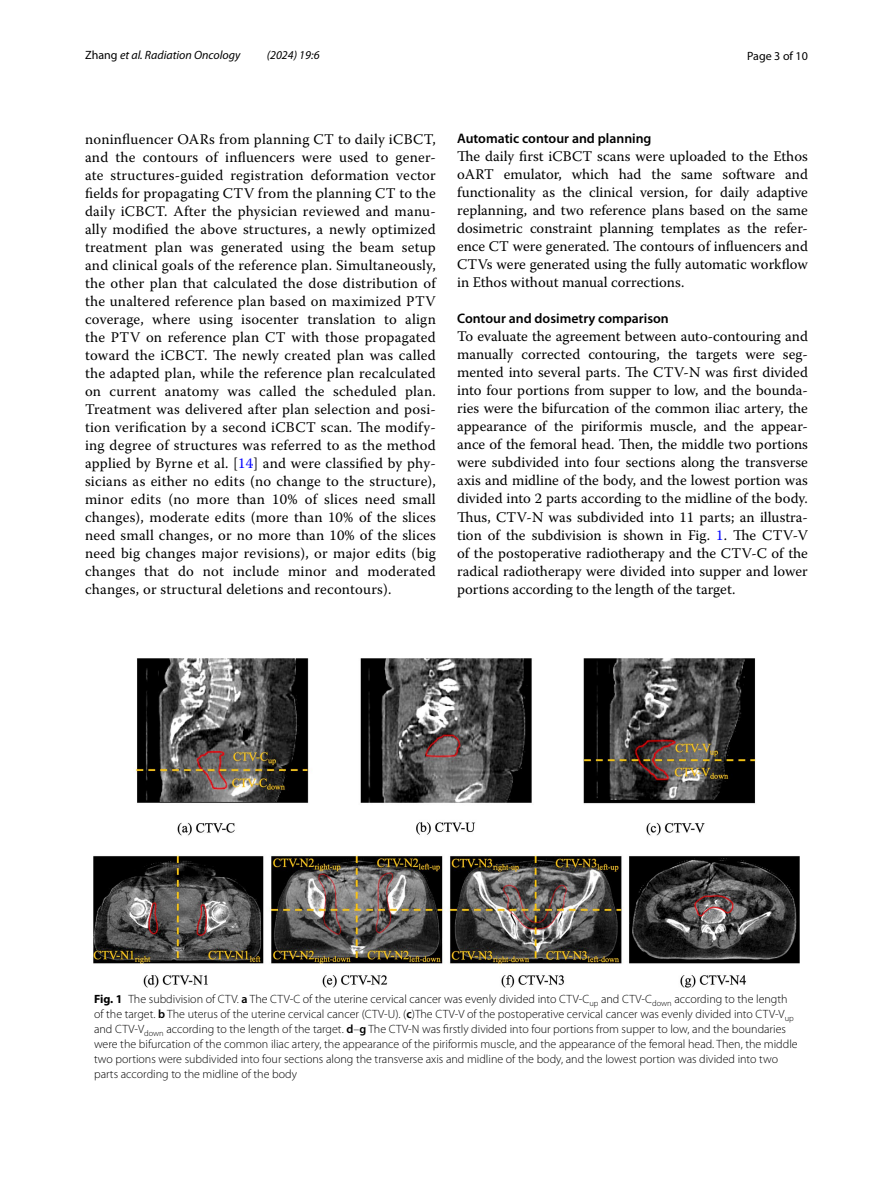
<style>
.page{position:relative;width:893px;height:1187px;background:#fff}
.page>*{position:absolute;margin:0;border:0;box-sizing:border-box;transform-origin:0 0}
.t1{font:14.7px/18px "Warnock Pro";color:#000;text-align:justify}
.t2{font:600 13.8px "Myriad Pro";color:#000}
.t3{font:300 12px/15px "Myriad Pro";color:#000}
.t4{font:italic 12px "Myriad Pro";color:#000}
.t5{font:12px "Myriad Pro";color:#000}
.s1{font-style:normal}
.s2{color:#00f}
.s3{font-weight:700}
.s4{font-weight:600}
</style>
<div class="page">
<img style="left:93px;top:658px;width:706px;height:329px">
<p class="t4" style="left:85px;top:48px;width:157px"><span class="s1">Zhang</span> et al. Radiation Oncology</p>
<p class="t4" style="left:267px;top:48px;width:54px">(2024) 19:6</p>
<p class="t5" style="left:747px;top:48px;width:62px">Page 3 of 10</p>
<p class="t1" style="left:85px;top:130px;width:352px">noninfluencer OARs from planning CT to daily iCBCT, and the contours of influencers were used to gener&shy;ate structures-guided registration deformation vector fields for propagating CTV from the planning CT to the daily iCBCT. After the physician reviewed and manu&shy;ally modified the above structures, a newly optimized treatment plan was generated using the beam setup and clinical goals of the reference plan. Simultaneously, the other plan that calculated the dose distribution of the unaltered reference plan based on maximized PTV coverage, where using isocenter translation to align the PTV on reference plan CT with those propagated toward the iCBCT. The newly created plan was called the adapted plan, while the reference plan recalculated on current anatomy was called the scheduled plan.<br>Treatment was delivered after plan selection and posi&shy;tion verification by a second iCBCT scan. The modify&shy;ing degree of structures was referred to as the method applied by Byrne et al. [<span class="s2">14</span>] and were classified by phy&shy;sicians as either no edits (no change to the structure), minor edits (no more than 10% of slices need small changes), moderate edits (more than 10% of the slices need small changes, or no more than 10% of the slices need big changes major revisions), or major edits (big changes that do not include minor and moderated changes, or structural deletions and recontours).</p>
<p class="t2" style="left:457px;top:130px;width:196px">Automatic contour and planning</p>
<p class="t1" style="left:457px;top:147px;width:352px">The daily first iCBCT scans were uploaded to the Ethos oART emulator, which had the same software and functionality as the clinical version, for daily adaptive replanning, and two reference plans based on the same dosimetric constraint planning templates as the refer&shy;ence CT were generated. The contours of influencers and CTVs were generated using the fully automatic workflow in Ethos without manual corrections.</p>
<p class="t2" style="left:457px;top:310px;width:213px">Contour and dosimetry comparison</p>
<p class="t1" style="left:457px;top:327px;width:352px">To evaluate the agreement between auto-contouring and manually corrected contouring, the targets were seg&shy;mented into several parts. The CTV-N was first divided into four portions from supper to low, and the bounda&shy;ries were the bifurcation of the common iliac artery, the appearance of the piriformis muscle, and the appear&shy;ance of the femoral head. Then, the middle two portions were subdivided into four sections along the transverse axis and midline of the body, and the lowest portion was divided into 2 parts according to the midline of the body.<br>Thus, CTV-N was subdivided into 11 parts; an illustra&shy;tion of the subdivision is shown in Fig. <span class="s2">1</span>. The CTV-V of the postoperative radiotherapy and the CTV-C of the radical radiotherapy were divided into supper and lower portions according to the length of the target.</p>
<p class="t3" style="left:94px;top:991px;width:705px"><span class="s3">Fig. 1</span> The subdivision of CTV. <span class="s4">a</span> The CTV-C of the uterine cervical cancer was evenly divided into CTV-C<sub>up</sub> and CTV-C<sub>down</sub> according to the length of the target. <span class="s4">b</span> The uterus of the uterine cervical cancer (CTV-U). (<span class="s4">c</span>)The CTV-V of the postoperative cervical cancer was evenly divided into CTV-V<sub>up </sub>and CTV-V<sub>down</sub> according to the length of the target. <span class="s4">d</span>–<span class="s4">g</span> The CTV-N was firstly divided into four portions from supper to low, and the boundaries were the bifurcation of the common iliac artery, the appearance of the piriformis muscle, and the appearance of the femoral head. Then, the middle two portions were subdivided into four sections along the transverse axis and midline of the body, and the lowest portion was divided into two parts according to the midline of the body</p>
</div>
